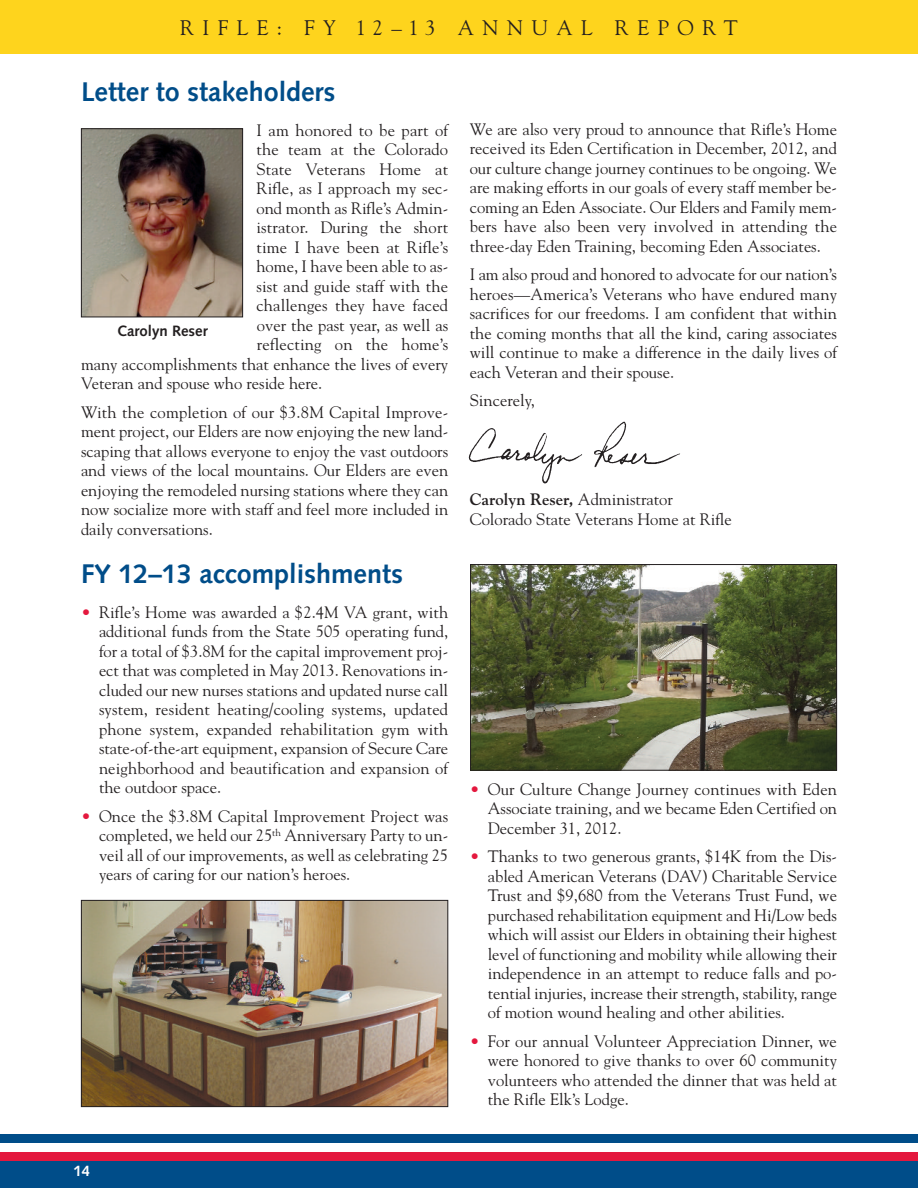
<style>
.page{position:relative;width:918px;height:1188px;background:#fff}
.page>*{position:absolute;margin:0;border:0;box-sizing:border-box;transform-origin:0 0}
.t1{font:700 27px "Syntax";color:#004d89}
.t2{font:21px "Goudy";letter-spacing:.4em;color:#231f20}
.t3{font:16.5px/19.5px "Goudy";color:#231f20;text-align:justify}
.t4{font:700 15px "Syntax";color:#231f20}
.t5{font:700 15px "Syntax";color:#fff}
.s1{color:#e4183e}
.s2{font-weight:700}
</style>
<div class="page">
<div style="left:0;top:1134px;width:918px;height:9px;background:#004d89"></div>
<div style="left:0;top:1152px;width:918px;height:9px;background:#e4183e"></div>
<div style="left:0;top:1161px;width:918px;height:27px;background:#004d89"></div>
<div style="left:0;top:0;width:918px;height:54px;background:#fed41d"></div>
<img style="left:83px;top:130px;width:158px;height:185px">
<div style="left:81px;top:128px;width:162px;height:189px;border:1px solid #231f20"></div>
<img style="left:468px;top:421px;width:212px;height:63px">
<img style="left:472px;top:566px;width:363px;height:203px">
<div style="left:470px;top:564px;width:367px;height:207px;border:1px solid #231f20"></div>
<img style="left:83px;top:902px;width:363px;height:203px">
<div style="left:81px;top:900px;width:367px;height:207px;border:1px solid #231f20"></div>
<p class="t2" style="left:180px;top:15px;width:559px">RIFLE: FY 12–13 ANNUAL REPORT</p>
<h1 class="t1" style="left:81px;top:81px;width:256px">Letter to stakeholders</h1>
<p class="t3" style="left:256px;top:120px;width:193px">I am honored to be part of</p>
<p class="t3" style="left:256px;top:140px;width:193px">the team at the Colorado</p>
<p class="t3" style="left:256px;top:159px;width:193px">State Veterans Home at</p>
<p class="t3" style="left:256px;top:179px;width:193px">Rifle, as I approach my sec-</p>
<p class="t3" style="left:256px;top:198px;width:193px">ond month as Rifle’s Admin-</p>
<p class="t3" style="left:256px;top:218px;width:193px">istrator. During the short</p>
<p class="t3" style="left:256px;top:237px;width:193px">time I have been at Rifle’s</p>
<p class="t3" style="left:256px;top:257px;width:193px">home, I have been able to as-</p>
<p class="t3" style="left:256px;top:276px;width:193px">sist and guide staff with the</p>
<p class="t3" style="left:256px;top:296px;width:193px">challenges they have faced</p>
<p class="t3" style="left:257px;top:315px;width:193px">over the past year, as well as</p>
<p class="t3" style="left:257px;top:335px;width:193px">reflecting on the home’s</p>
<p class="t3" style="left:81px;top:354px;width:369px">many accomplishments that enhance the lives of every</p>
<p class="t3" style="left:81px;top:374px;width:243px">Veteran and spouse who reside here.</p>
<p class="t3" style="left:81px;top:402px;width:369px">With the completion of our $3.8M Capital Improve&shy;ment project, our Elders are now enjoying the new land&shy;scaping that allows everyone to enjoy the vast outdoors and views of the local mountains. Our Elders are even enjoying the remodeled nursing stations where they can now socialize more with staff and feel more included in daily conversations.</p>
<p class="t4" style="left:117px;top:325px;width:92px">Carolyn Reser</p>
<h1 class="t1" style="left:81px;top:563px;width:324px">FY 12–13 accomplishments</h1>
<p class="t3" style="left:99px;top:603px;width:351px;text-indent:-18px"><span class="s1">•</span> Rifle’s Home was awarded a $2.4M VA grant, with additional funds from the State 505 operating fund, for a total of $3.8M for the capital improvement proj&shy;ect that was completed in May 2013. Renovations in&shy;cluded our new nurses stations and updated nurse call system, resident heating/cooling systems, updated phone system, expanded rehabilitation gym with state-of-the-art equipment, expansion of Secure Care neighborhood and beautification and expansion of the outdoor space.</p>
<p class="t3" style="left:99px;top:807px;width:351px;text-indent:-18px"><span class="s1">•</span> Once the $3.8M Capital Improvement Project was completed, we held our 25<sup>th</sup> Anniversary Party to un&shy;veil all of our improvements, as well as celebrating 25 years of caring for our nation’s heroes.</p>
<p class="t3" style="left:470px;top:119px;width:369px">We are also very proud to announce that Rifle’s Home received its Eden Certification in December, 2012, and our culture change journey continues to be ongoing. We are making efforts in our goals of every staff member be&shy;coming an Eden Associate. Our Elders and Family mem&shy;bers have also been very involved in attending the three-day Eden Training, becoming Eden Associates.</p>
<p class="t3" style="left:470px;top:265px;width:369px">I am also proud and honored to advocate for our nation’s heroes—America’s Veterans who have endured many sacrifices for our freedoms. I am confident that within the coming months that all the kind, caring associates will continue to make a difference in the daily lives of each Veteran and their spouse.</p>
<p class="t3" style="left:470px;top:391px;width:67px">Sincerely,</p>
<p class="t3" style="left:470px;top:490px;width:264px"><span class="s2">Carolyn Reser,</span> Administrator<br>Colorado State Veterans Home at Rifle</p>
<p class="t3" style="left:488px;top:779px;width:351px;text-indent:-18px"><span class="s1">•</span> Our Culture Change Journey continues with Eden Associate training, and we became Eden Certified on December 31, 2012.</p>
<p class="t3" style="left:488px;top:847px;width:351px;text-indent:-18px"><span class="s1">•</span> Thanks to two generous grants, $14K from the Dis&shy;abled American Veterans (DAV) Charitable Service Trust and $9,680 from the Veterans Trust Fund, we purchased rehabilitation equipment and Hi/Low beds which will assist our Elders in obtaining their highest level of functioning and mobility while allowing their independence in an attempt to reduce falls and po&shy;tential injuries, increase their strength, stability, range of motion wound healing and other abilities.</p>
<p class="t3" style="left:488px;top:1031px;width:351px;text-indent:-18px"><span class="s1">•</span> For our annual Volunteer Appreciation Dinner, we were honored to give thanks to over 60 community volunteers who attended the dinner that was held at the Rifle Elk’s Lodge.</p>
<p class="t5" style="left:74px;top:1165px;width:18px">14</p>
</div>
